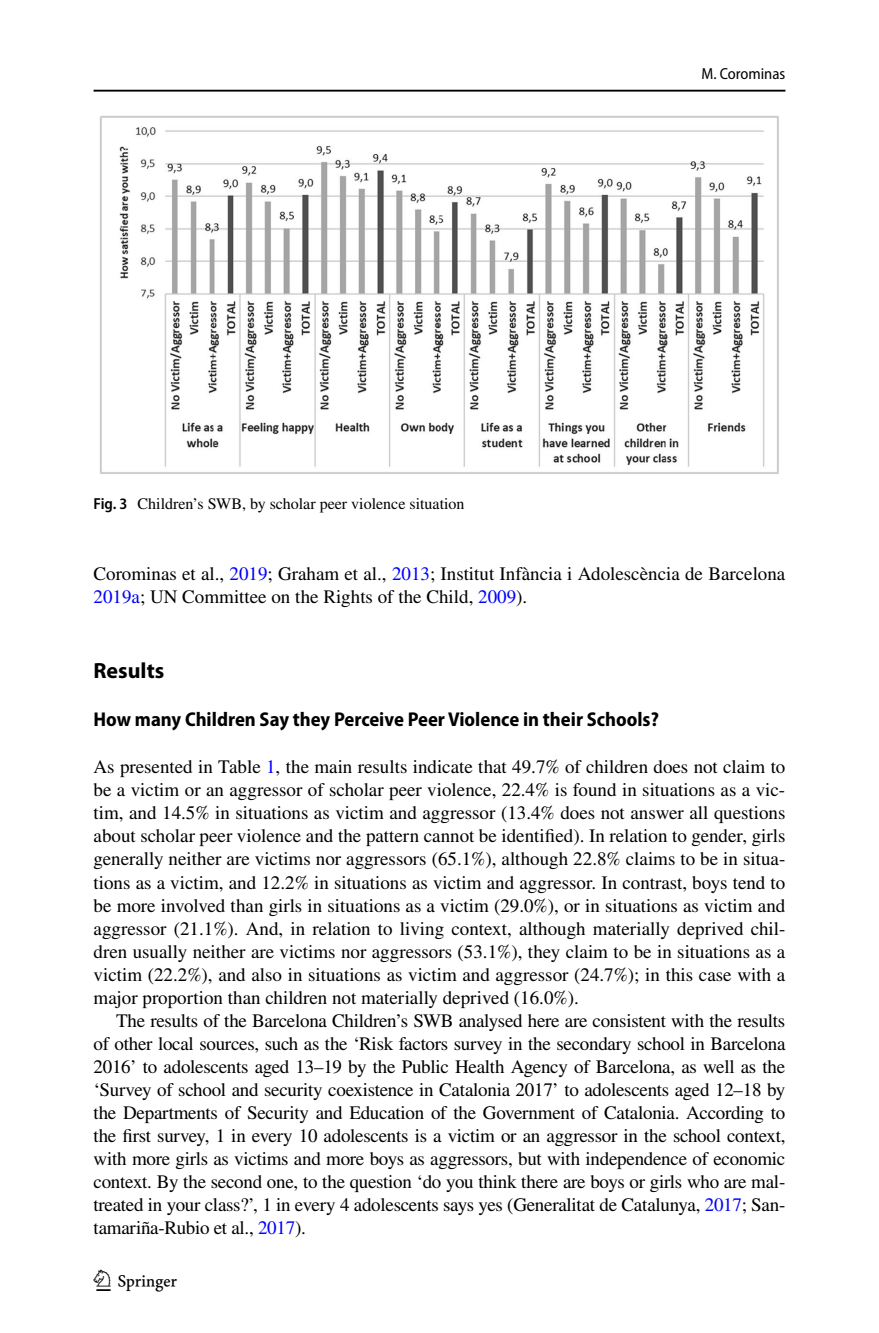
<style>
.page{position:relative;width:879px;height:1333px;background:#fff}
.page>*{position:absolute;margin:0;border:0;box-sizing:border-box;transform-origin:0 0}
.t1{font:30px "Springnew Regular 4";color:#000}
.t2{font:700 22px "Myriad Pro";color:#000}
.t3{font:700 semi-condensed 20px "Myriad Pro";color:#000}
.t4{font:19px/23px "STIX";color:#000;text-align:justify}
.t5{font:16px "STIX";color:#000}
.t6{font:semi-condensed 16px "Myriad Pro";color:#000}
.s1{font-family:"Myriad Pro";font-weight:600;font-stretch:semi-condensed}
.s2{color:#00f}
</style>
<div class="page">
<hr style="left:94px;top:90px;width:691px;height:2px;background:#000">
<img style="left:100px;top:116px;width:679px;height:358px">
<p class="t5" style="left:94px;top:493px;width:372px"><span class="s1">Fig. 3</span> Children’s SWB, by scholar peer violence situation</p>
<p class="t6" style="left:701px;top:65px;width:85px">M. Corominas</p>
<p class="t4" style="left:94px;top:563px;width:693px">Corominas et al., <span class="s2">2019</span>; Graham et al., <span class="s2">2013</span>; Institut Infància i Adolescència de Barcelona<br><span class="s2">2019a</span>; UN Committee on the Rights of the Child, <span class="s2">2009</span>).</p>
<p class="t2" style="left:94px;top:656px;width:72px">Results</p>
<p class="t3" style="left:94px;top:708px;width:567px">How many Children Say they Perceive Peer Violence in their Schools?</p>
<p class="t4" style="left:94px;top:756px;width:693px">As presented in Table <span class="s2">1</span>, the main results indicate that 49.7% of children does not claim to be a victim or an aggressor of scholar peer violence, 22.4% is found in situations as a vic&shy;tim, and 14.5% in situations as victim and aggressor (13.4% does not answer all questions about scholar peer violence and the pattern cannot be identified). In relation to gender, girls generally neither are victims nor aggressors (65.1%), although 22.8% claims to be in situa&shy;tions as a victim, and 12.2% in situations as victim and aggressor. In contrast, boys tend to be more involved than girls in situations as a victim (29.0%), or in situations as victim and aggressor (21.1%). And, in relation to living context, although materially deprived chil&shy;dren usually neither are victims nor aggressors (53.1%), they claim to be in situations as a victim (22.2%), and also in situations as victim and aggressor (24.7%); in this case with a major proportion than children not materially deprived (16.0%).</p>
<p class="t4" style="left:94px;top:1009px;width:693px;text-indent:23px">The results of the Barcelona Children’s SWB analysed here are consistent with the results of other local sources, such as the ‘Risk factors survey in the secondary school in Barcelona 2016’ to adolescents aged 13–19 by the Public Health Agency of Barcelona, as well as the ‘Survey of school and security coexistence in Catalonia 2017’ to adolescents aged 12–18 by the Departments of Security and Education of the Government of Catalonia. According to the first survey, 1 in every 10 adolescents is a victim or an aggressor in the school context, with more girls as victims and more boys as aggressors, but with independence of economic context. By the second one, to the question ‘do you think there are boys or girls who are mal&shy;treated in your class?’, 1 in every 4 adolescents says yes (Generalitat de Catalunya, <span class="s2">2017</span>; San&shy;tamariña-Rubio et al., <span class="s2">2017</span>).</p>
<h1 class="t1" style="left:96px;top:1269px;width:83px">1 3</h1>
</div>
